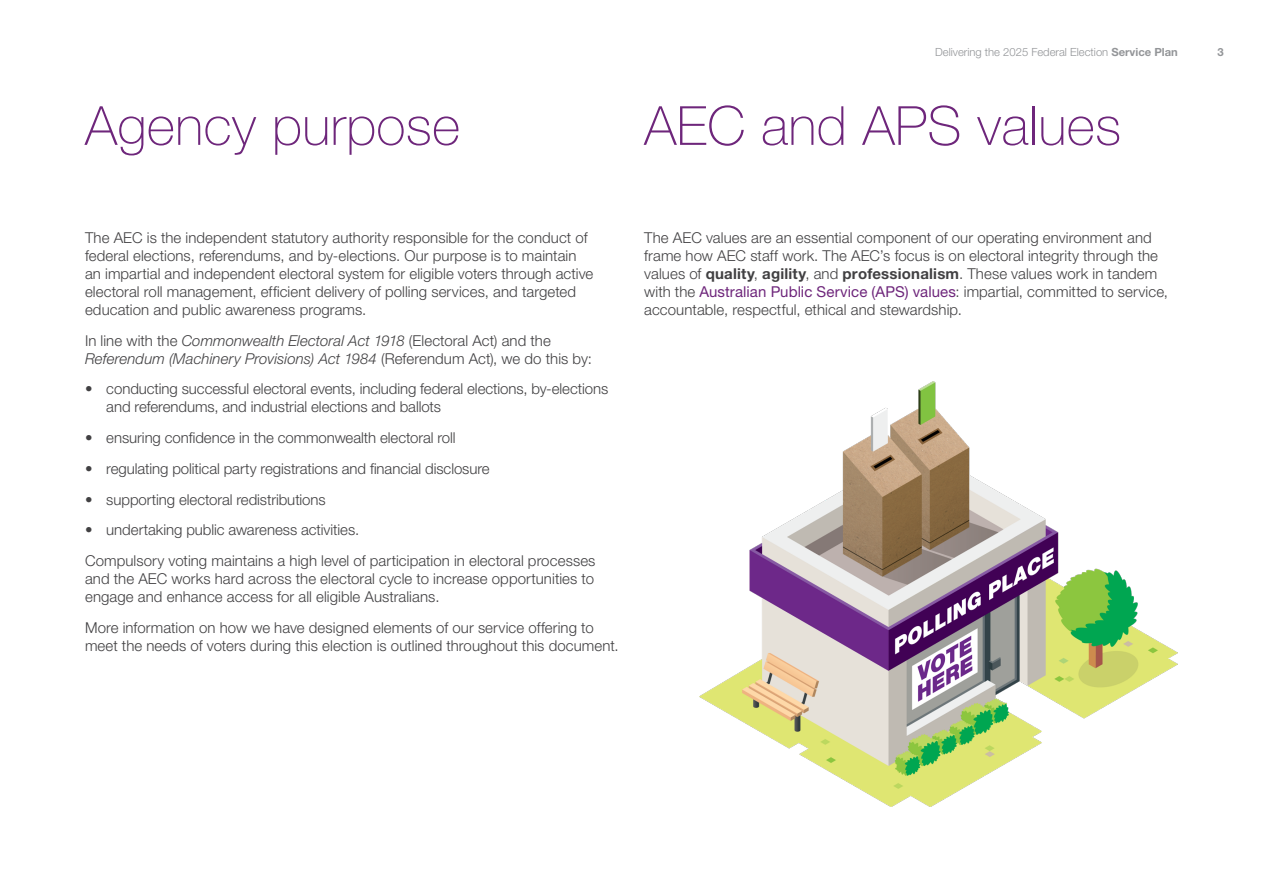
<style>
.page{position:relative;width:1263px;height:893px;background:#fff}
.page>*{position:absolute;margin:0;border:0;box-sizing:border-box;transform-origin:0 0}
.t1{font:100 54px "Helvetica Neue LT Std";letter-spacing:.005em;color:#6e267b}
.t2{font:300 15px/18px "Helvetica Neue LT Std";letter-spacing:.005em;color:#414042}
.t3{font:italic 300 15px/18px "Helvetica Neue LT Std";letter-spacing:.005em;color:#414042}
.t4{font:300 11.25px "Helvetica Neue LT Std";color:#939598}
.t5{font:700 11.25px "Helvetica Neue LT Std";color:#939598}
.s1{font-weight:700}
.s2{font-style:normal}
.s3{font-weight:400;color:#6e267b}
</style>
<div class="page">
<img style="left:700px;top:382px;width:478px;height:425px">
<h1 class="t1" style="left:85px;top:95px;width:377px">Agency purpose</h1>
<p class="t4" style="left:935px;top:45px;width:244px">Delivering the 2025 Federal Election <span class="s1">Service Plan</span></p>
<p class="t5" style="left:1217px;top:45px;width:8px">3</p>
<h1 class="t1" style="left:644px;top:95px;width:478px">AEC and APS values</h1>
<p class="t2" style="left:85px;top:228px;width:510px">The AEC is the independent statutory authority responsible for the conduct of federal elections, referendums, and by-elections. Our purpose is to maintain an impartial and independent electoral system for eligible voters through active electoral roll management, efficient delivery of polling services, and targeted education and public awareness programs.</p>
<p class="t3" style="left:85px;top:331px;width:508px"><span class="s2">In line with the</span> Commonwealth Electoral Act 1918 <span class="s2">(Electoral Act) and the<br></span>Referendum (Machinery Provisions) Act 1984 <span class="s2">(Referendum Act), we do this by:</span></p>
<p class="t2" style="left:106px;top:380px;width:503px;text-indent:-21px">• conducting successful electoral events, including federal elections, by-elections and referendums, and industrial elections and ballots</p>
<p class="t2" style="left:85px;top:428px;width:372px">• ensuring confidence in the commonwealth electoral roll</p>
<p class="t2" style="left:85px;top:459px;width:406px">• regulating political party registrations and financial disclosure</p>
<p class="t2" style="left:85px;top:490px;width:242px">• supporting electoral redistributions</p>
<p class="t2" style="left:85px;top:514px;width:512px;line-height:30.8px">• undertaking public awareness activities.<br>Compulsory voting maintains a high level of participation in electoral processes</p>
<p class="t2" style="left:85px;top:569px;width:510px">and the AEC works hard across the electoral cycle to increase opportunities to engage and enhance access for all eligible Australians.</p>
<p class="t2" style="left:85px;top:618px;width:535px">More information on how we have designed elements of our service offering to meet the needs of voters during this election is outlined throughout this document.</p>
<p class="t2" style="left:644px;top:228px;width:525px">The AEC values are an essential component of our operating environment and frame how AEC staff work. The AEC’s focus is on electoral integrity through the values of <span class="s1">quality</span>, <span class="s1">agility</span>, and <span class="s1">professionalism</span>. These values work in tandem with the <span class="s3">Australian Public Service (APS) values</span>: impartial, committed to service, accountable, respectful, ethical and stewardship.</p>
</div>
